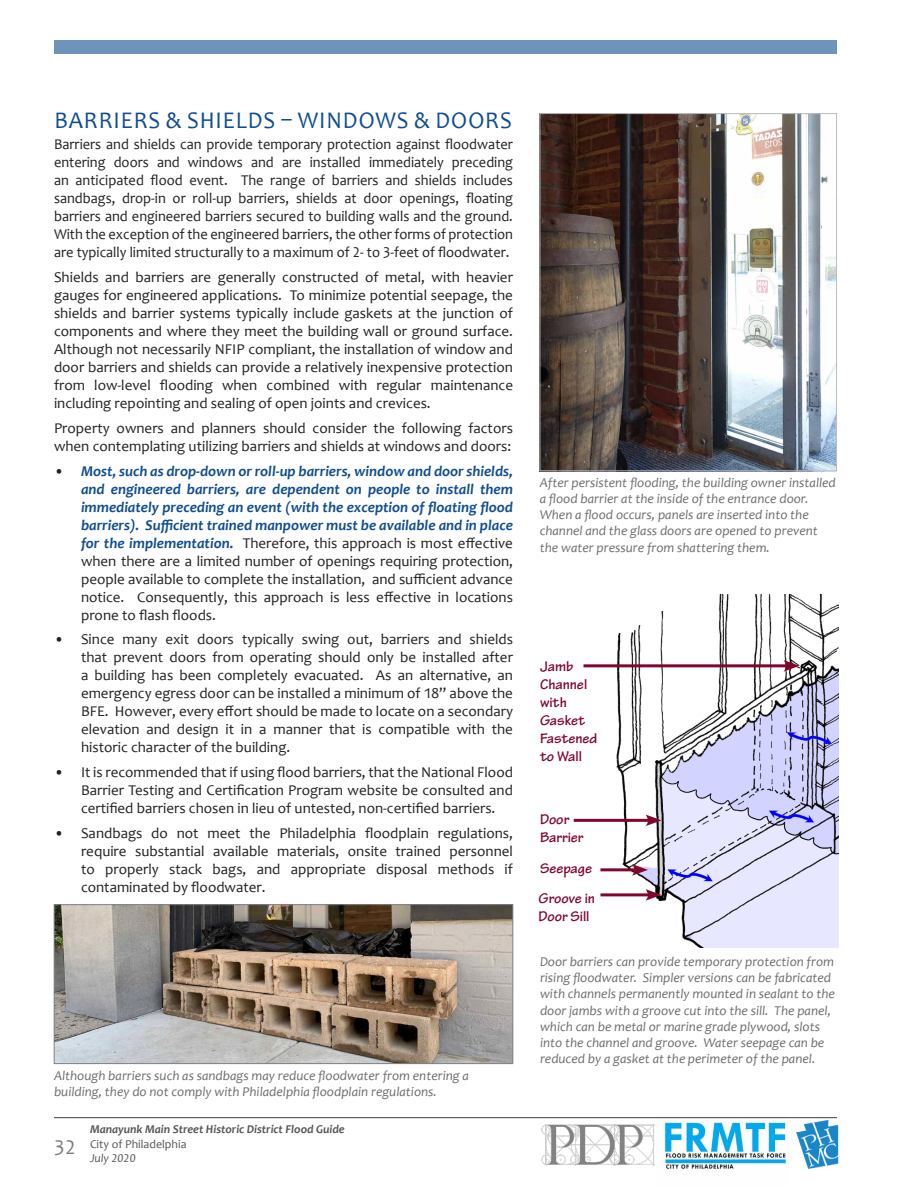
<style>
.page{position:relative;width:918px;height:1188px;background:#fff}
.page>*{position:absolute;margin:0;border:0;box-sizing:border-box;transform-origin:0 0}
.Level_1_Indent_Heade{font:24px "Candara";letter-spacing:.04em;color:#0f4d90;scale:.96 1}
.t1{font:21px "Candara";color:#7a7c7f}
.Body{font:15px/18px "Candara";color:#231f20;text-align:justify}
.t2{font:italic 700 15px/18px "Candara";color:#0f4d90;text-align:justify}
.Body-2{font:15px/18px "Candara";color:#231f20;text-align:justify;scale:.96 1}
.Body-3{font:700 15px/18px "Tekton Pro";color:#81072c}
.HDC_Captions{font:italic 13.5px/16.2px "Candara";color:#6c6d70}
.t3{font:italic 700 12px "Candara";color:#545557}
.t4{font:12px "Candara";color:#545557}
.t5{font:italic 12px "Candara";color:#545557}
.s1{font-weight:400;font-style:normal;color:#231f20}
</style>
<div class="page">
<img style="left:656px;top:1118px;width:134px;height:51px">
<hr style="left:54px;top:1117px;width:783px;height:1px;background:#3e3e3f">
<div style="left:54px;top:40px;width:783px;height:14px;background:#6f94bc"></div>
<img style="left:541px;top:1118px;width:115px;height:48px">
<img style="left:792px;top:1118px;width:47px;height:51px">
<img style="left:613px;top:594px;width:226px;height:354px">
<hr style="left:584px;top:664px;width:205px;height:3px;background:#81072c">
<svg style="left:783px;top:660px;width:17px;height:12px"></svg>
<hr style="left:600px;top:893px;width:51px;height:3px;background:#81072c">
<svg style="left:645px;top:889px;width:17px;height:12px"></svg>
<hr style="left:600px;top:868px;width:38px;height:3px;background:#81072c">
<svg style="left:632px;top:864px;width:16px;height:12px"></svg>
<hr style="left:574px;top:819px;width:77px;height:3px;background:#81072c">
<svg style="left:645px;top:815px;width:17px;height:11px"></svg>
<img style="left:542px;top:115px;width:293px;height:354px">
<div style="left:540px;top:113px;width:297px;height:358px;border:1px solid #bcbdc0"></div>
<img style="left:56px;top:906px;width:455px;height:156px">
<div style="left:54px;top:904px;width:459px;height:160px;border:1px solid #808285"></div>
<p class="Level_1_Indent_Heade" style="left:54px;top:105px;width:478px">BARRIERS &amp; SHIELDS – WINDOWS &amp; DOORS</p>
<p class="Body-2" style="left:54px;top:135px;width:480px">Barriers and shields can provide temporary protection against floodwater entering doors and windows and are installed immediately preceding an anticipated flood event. The range of barriers and shields includes sandbags, drop-in or roll-up barriers, shields at door openings, floating barriers and engineered barriers secured to building walls and the ground.<br>With the exception of the engineered barriers, the other forms of protection are typically limited structurally to a maximum of 2- to 3-feet of floodwater.</p>
<p class="Body" style="left:54px;top:268px;width:461px">Shields and barriers are generally constructed of metal, with heavier gauges for engineered applications. To minimize potential seepage, the shields and barrier systems typically include gaskets at the junction of components and where they meet the building wall or ground surface.<br>Although not necessarily NFIP compliant, the installation of window and door barriers and shields can provide a relatively inexpensive protection from low-level flooding when combined with regular maintenance including repointing and sealing of open joints and crevices.</p>
<p class="Body" style="left:54px;top:419px;width:461px">Property owners and planners should consider the following factors when contemplating utilizing barriers and shields at windows and doors:</p>
<p class="t2" style="left:81px;top:462px;width:434px;text-indent:-27px"><span class="s1">•</span> Most, such as drop-down or roll-up barriers, window and door shields, and engineered barriers, are dependent on people to install them immediately preceding an event (with the exception of floating flood barriers). Sufficient trained manpower must be available and in place for the implementation. <span class="s1">Therefore, this approach is most effective when there are a limited number of openings requiring protection, people available to complete the installation, and sufficient advance notice. Consequently, this approach is less effective in locations prone to flash floods.</span></p>
<p class="Body" style="left:81px;top:630px;width:434px;text-indent:-27px">• Since many exit doors typically swing out, barriers and shields that prevent doors from operating should only be installed after a building has been completely evacuated. As an alternative, an emergency egress door can be installed a minimum of 18” above the BFE. However, every effort should be made to locate on a secondary elevation and design it in a manner that is compatible with the historic character of the building.</p>
<p class="Body" style="left:81px;top:763px;width:434px;text-indent:-27px">• It is recommended that if using flood barriers, that the National Flood Barrier Testing and Certification Program website be consulted and certified barriers chosen in lieu of untested, non-certified barriers.</p>
<p class="Body" style="left:81px;top:824px;width:434px;text-indent:-27px">• Sandbags do not meet the Philadelphia floodplain regulations, require substantial available materials, onsite trained personnel to properly stack bags, and appropriate disposal methods if contaminated by floodwater.</p>
<p class="HDC_Captions" style="left:54px;top:1067px;width:416px">Although barriers such as sandbags may reduce floodwater from entering a building, they do not comply with Philadelphia floodplain regulations.</p>
<h2 class="t1" style="left:54px;top:1134px;width:23px">32</h2>
<p class="t3" style="left:90px;top:1122px;width:256px">Manayunk Main Street Historic District Flood Guide</p>
<p class="t4" style="left:90px;top:1136px;width:98px">City of Philadelphia</p>
<p class="t5" style="left:90px;top:1151px;width:47px">July 2020</p>
<p class="HDC_Captions" style="left:540px;top:474px;width:298px">After persistent flooding, the building owner installed a flood barrier at the inside of the entrance door.<br>When a flood occurs, panels are inserted into the channel and the glass doors are opened to prevent the water pressure from shattering them.</p>
<p class="Body-3" style="left:540px;top:657px;width:59px">Jamb<br>Channel with<br>Gasket<br>Fastened to Wall</p>
<p class="Body-3" style="left:540px;top:810px;width:45px">Door<br>Barrier</p>
<p class="Body-3" style="left:540px;top:859px;width:54px">Seepage</p>
<p class="Body-3" style="left:539px;top:890px;width:58px">Groove in<br>Door Sill</p>
<p class="HDC_Captions" style="left:540px;top:953px;width:296px">Door barriers can provide temporary protection from rising floodwater. Simpler versions can be fabricated with channels permanently mounted in sealant to the door jambs with a groove cut into the sill. The panel, which can be metal or marine grade plywood, slots into the channel and groove. Water seepage can be reduced by a gasket at the perimeter of the panel.</p>
</div>
